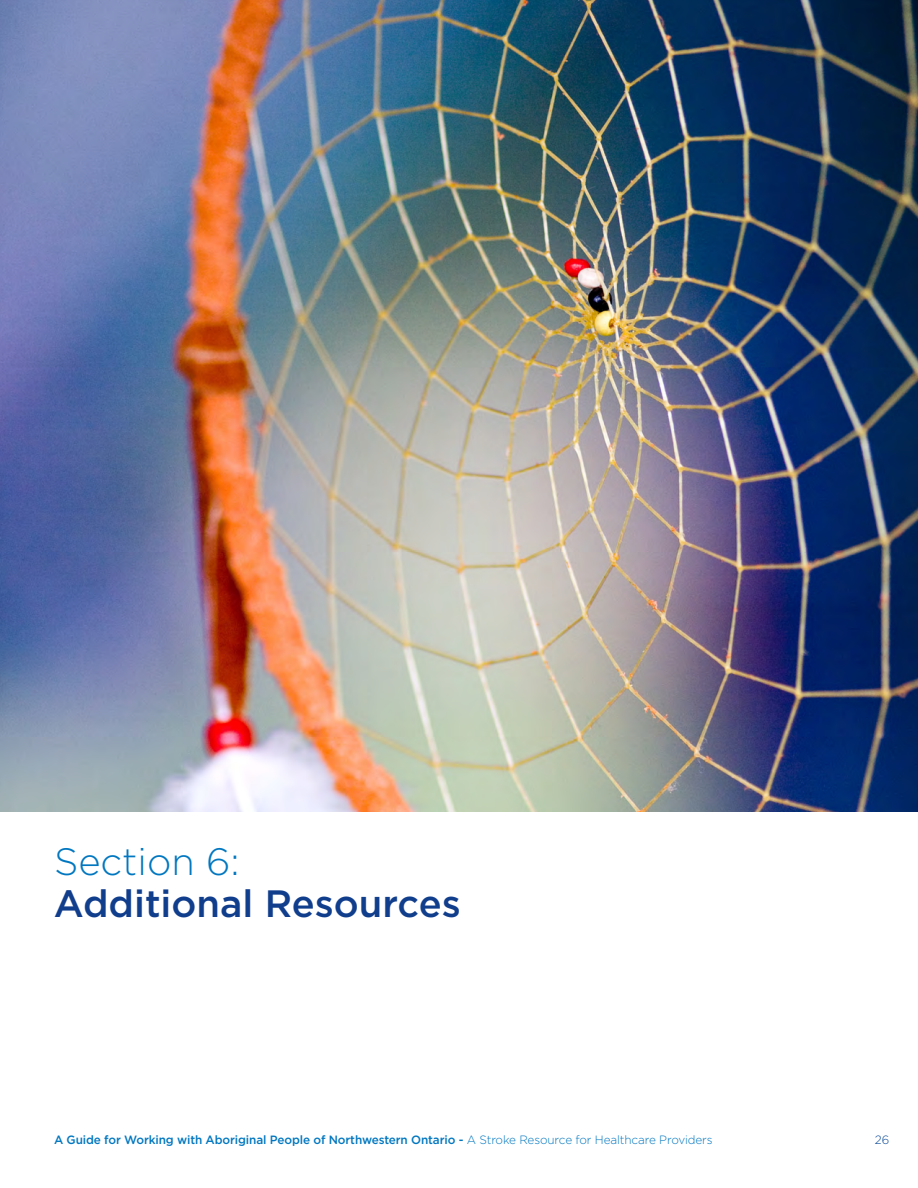
<style>
.page{position:relative;width:918px;height:1188px;background:#fff}
.page>*{position:absolute;margin:0;border:0;box-sizing:border-box;transform-origin:0 0}
.t1{font:500 38.1px/41.8px "Gotham";color:#103d8c}
.t2{font:500 12px "Gotham";letter-spacing:-.01em;color:#0077c0}
.t3{font:300 12px "Gotham";color:#074896}
.s1{font-weight:300;color:#0077c0}
.s2{font-weight:300}
</style>
<div class="page">
<img style="left:0;top:0;width:918px;height:812px">
<p class="t1" style="left:54px;top:840px;width:408px"><span class="s1">Section 6:<br></span>Additional Resources</p>
<p class="t2" style="left:54px;top:1133px;width:660px">A Guide for Working with Aboriginal People of Northwestern Ontario - <span class="s2">A Stroke Resource for Healthcare Providers</span></p>
<p class="t3" style="left:875px;top:1132px;width:16px">26</p>
</div>
